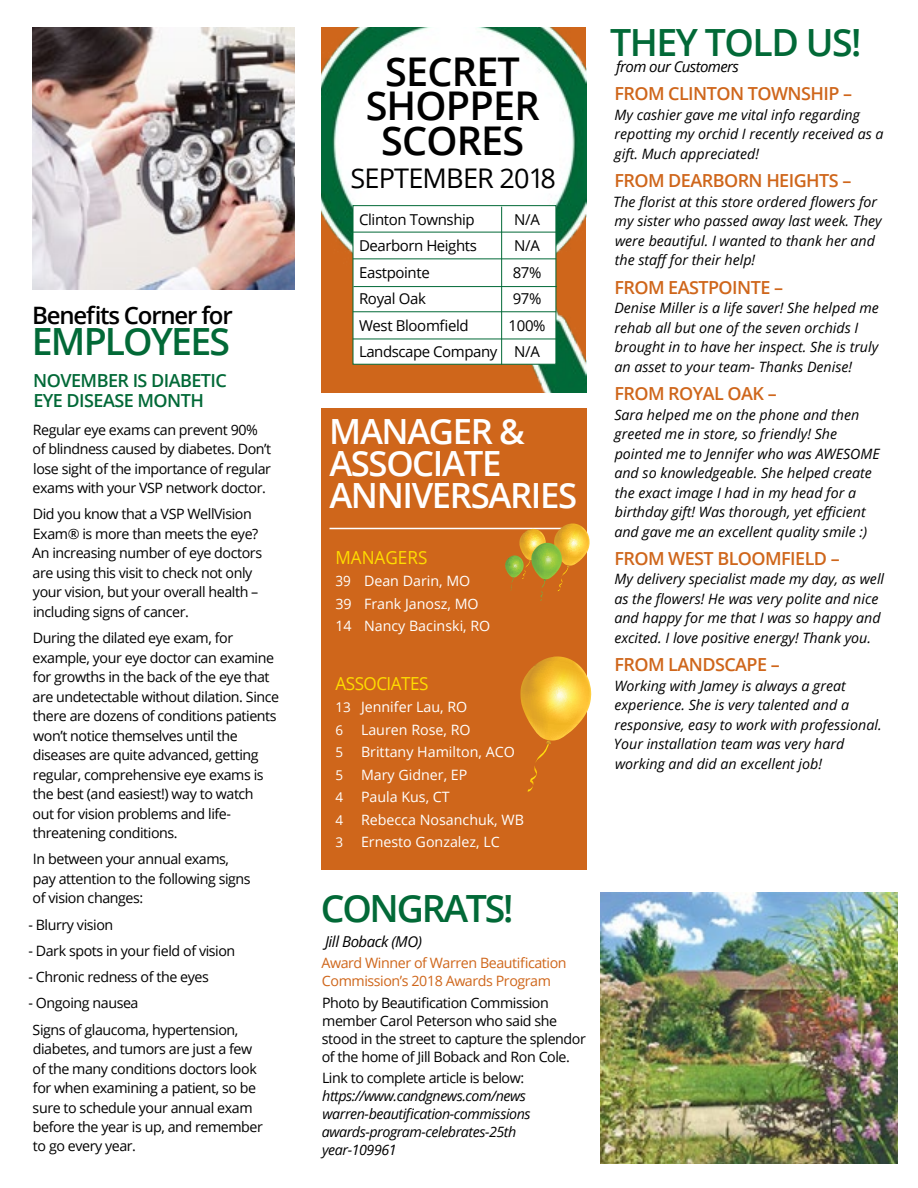
<style>
.page{position:relative;width:918px;height:1188px;background:#fff}
.page>*{position:absolute;margin:0;border:0;box-sizing:border-box;transform-origin:0 0}
.t1{font:600 39.6px/34.5px "Open Sans";letter-spacing:-.02em;color:#000;text-align:center}
.t2{font:600 37.5px "Open Sans";letter-spacing:-.05em;color:#026937}
.t3{font:600 34.8px/32px "Open Sans";letter-spacing:-.04em;color:#fff}
.t4{font:27px "Open Sans";letter-spacing:-.03em;color:#000}
.t5{font:600 24px "Open Sans";letter-spacing:-.05em;color:#000}
.t6{font:600 18px "Open Sans";letter-spacing:-.03em;color:#cf661b}
.t7{font:600 18px "Open Sans";letter-spacing:-.03em;color:#026937}
.t8{font:18px "Open Sans";color:#fd0;scale:.95 1}
.t9{font:15px/26.4px "Open Sans";letter-spacing:-.025em;color:#000}
.t10{font:italic 15px "Open Sans";letter-spacing:-.04em;color:#000}
.t11{font:14.25px/19.5px "Open Sans";letter-spacing:-.03em;color:#000}
.t12{font:italic 14.25px/19.5px "Open Sans";color:#000}
.t13{font:14.25px/22.5px "Open Sans";color:#fff}
.t14{font:italic 14.25px/18px "Open Sans";letter-spacing:-.03em;color:#000}
.t15{font:14.25px/18px "Open Sans";letter-spacing:-.03em;color:#cf661b}
.t16{font:14.25px/22.5px "Open Sans";color:#fff;scale:.95 1}
.s1{font-size:13.5px}
</style>
<div class="page">
<img style="left:321px;top:27px;width:265px;height:366px">
<div style="left:353px;top:205px;width:203px;height:160px;background:#fff;border:1px solid #026937"></div>
<hr style="left:353px;top:232px;width:203px;height:1px;background:#026937">
<hr style="left:354px;top:286px;width:203px;height:1px;background:#026937">
<hr style="left:353px;top:258px;width:203px;height:1px;background:#026937">
<hr style="left:353px;top:311px;width:203px;height:1px;background:#026937">
<hr style="left:353px;top:339px;width:203px;height:1px;background:#026937">
<hr style="left:501px;top:207px;width:1px;height:158px;background:#026937">
<img style="left:32px;top:28px;width:263px;height:261px">
<div style="left:321px;top:409px;width:265px;height:461px;background:#cf661b"></div>
<hr style="left:330px;top:528px;width:243px;height:1px;background:#fff">
<svg style="left:505px;top:523px;width:85px;height:78px"></svg>
<svg style="left:520px;top:657px;width:71px;height:135px"></svg>
<img style="left:601px;top:893px;width:296px;height:270px">
<h3 class="t5" style="left:32px;top:299px;width:202px">BENEFITS CORNER FOR</h3>
<h2 class="t2" style="left:32px;top:316px;width:200px">EM PLOYEES</h2>
<p class="t7" style="left:33px;top:369px;width:75px">NOVEMBER</p>
<p class="t7" style="left:133px;top:369px;width:48px">IS DIABET</p>
<p class="t7" style="left:211px;top:369px;width:16px">IC</p>
<p class="t7" style="left:33px;top:388px;width:62px">EYE DISEASE</p>
<p class="t7" style="left:137px;top:388px;width:29px">MONTH</p>
<p class="t11" style="left:33px;top:419px;width:240px">Regular eye exams can prevent 90% of blindness caused by diabetes. Don’t lose sight of the importance of regular exams with your VSP network doctor.</p>
<p class="t11" style="left:32px;top:504px;width:231px">Did you know that a VSP WellVision Exam® is more than meets the eye?<br>An increasing number of eye doctors are using this visit to check not only your vision, but your overall health – including signs of cancer.</p>
<p class="t11" style="left:33px;top:628px;width:248px">During the dilated eye exam, for example, your eye doctor can examine for growths in the back of the eye that are undetectable without dilation. Since there are dozens of conditions patients won’t notice themselves until the diseases are quite advanced, getting regular, comprehensive eye exams is the best (and easiest!) way to watch<br>out for vision problems and life&shy;threatening conditions.</p>
<p class="t11" style="left:33px;top:849px;width:220px">In between your annual exams, pay attention to the following signs of vision changes:</p>
<p class="t11" style="left:28px;top:914px;width:86px">- Blurry vision</p>
<p class="t11" style="left:28px;top:940px;width:208px">- Dark spots in your field of vision</p>
<p class="t11" style="left:28px;top:967px;width:182px">- Chronic redness of the eyes</p>
<p class="t11" style="left:28px;top:990px;width:211px;line-height:26.2px">- Ongoing nausea<br>Signs of glaucoma, hypertension,</p>
<p class="t11" style="left:33px;top:1039px;width:232px">diabetes, and tumors are just a few of the many conditions doctors look for when examining a patient, so be sure to schedule your annual exam before the year is up, and remember to go every year.</p>
<h1 class="t1" style="left:366px;top:53px;width:175px">SECRET<br>SHOPPER<br>SCORES</h1>
<h3 class="t4" style="left:350px;top:160px;width:207px">SEPTEMBER 2018</h3>
<p class="t9" style="left:359px;top:206px;width:117px">Clinton Township</p>
<p class="t9" style="left:514px;top:206px;width:27px">N/A</p>
<p class="t9" style="left:359px;top:232px;width:119px">Dearborn Heights</p>
<p class="t9" style="left:514px;top:232px;width:27px">N/A</p>
<p class="t9" style="left:359px;top:259px;width:72px">Eastpointe</p>
<p class="t9" style="left:513px;top:259px;width:30px">87%</p>
<p class="t9" style="left:359px;top:285px;width:68px">Royal Oak</p>
<p class="t9" style="left:513px;top:285px;width:30px">97%</p>
<p class="t9" style="left:359px;top:312px;width:111px">West Bloomfield</p>
<p class="t9" style="left:359px;top:312px;width:188px;text-indent:150px">100%<br>Landscape Company N/A</p>
<h3 class="t3" style="left:329px;top:415px;width:249px">MANAGER &amp;<br>ASSOCIATE<br>ANNIVERSARI ES</h3>
<p class="t8" style="left:336px;top:545px;width:30px">Mana</p>
<p class="t8" style="left:385px;top:545px;width:24px">gers</p>
<p class="t16" style="left:336px;top:569px;width:165px">39 Dean Darin, MO<br>39 Frank Janosz, MO<br>14 Nancy Bacinski, RO</p>
<p class="t8" style="left:336px;top:671px;width:22px">Associates</p>
<p class="t13" style="left:336px;top:695px;width:190px"><span class="s1">13</span> Jennifer Lau, RO<br><span class="s1">6</span> Lauren Rose, RO<br><span class="s1">5</span> Brittany Hamilton, ACO<br><span class="s1">5</span> Mary Gidner, EP<br><span class="s1">4</span> Paula Kus, CT<br><span class="s1">4</span> Rebecca Nosanchuk, WB<br><span class="s1">3</span> Ernesto Gonzalez, LC</p>
<h2 class="t2" style="left:321px;top:882px;width:194px">CONGRATS!</h2>
<p class="t10" style="left:325px;top:931px;width:98px">Jill Boback (MO)</p>
<p class="t15" style="left:321px;top:954px;width:247px">Award Winner of Warren Beautification<br>Commission’s 2018 Awards Program</p>
<p class="t11" style="left:322px;top:993px;width:266px;line-height:18px">Photo by Beautification Commission member Carol Peterson who said she stood in the street to capture the splendor of the home of Jill Boback and Ron Cole.</p>
<p class="t11" style="left:322px;top:1068px;width:204px">Link to complete article is below:</p>
<p class="t14" style="left:322px;top:1087px;width:210px">https://www.candgnews.com/news warren-beautification-commissions awards-program-celebrates-25th year-109961</p>
<h2 class="t2" style="left:610px;top:16px;width:253px">THEY TOLD US!</h2>
<p class="t10" style="left:616px;top:56px;width:124px">from our Customers</p>
<p class="t6" style="left:614px;top:81px;width:92px">FROM CLINTON</p>
<p class="t6" style="left:748px;top:81px;width:52px">TOWNSH</p>
<p class="t6" style="left:823px;top:81px;width:30px">IP –</p>
<p class="t12" style="left:614px;top:105px;width:271px">My cashier gave me vital info regarding repotting my orchid I recently received as a gift. Much appreciated!</p>
<p class="t6" style="left:614px;top:168px;width:239px">FROM DEARBORN HEIGHTS –</p>
<p class="t12" style="left:613px;top:191px;width:270px">The florist at this store ordered flowers for my sister who passed away last week. They were beautiful. I wanted to thank her and the staff for their help!</p>
<p class="t6" style="left:614px;top:275px;width:170px">FRO M EASTPOI NTE –</p>
<p class="t12" style="left:614px;top:298px;width:266px">Denise Miller is a life saver! She helped me rehab all but one of the seven orchids I brought in to have her inspect. She is truly an asset to your team- Thanks Denise!</p>
<p class="t6" style="left:614px;top:381px;width:164px">FRO M ROYAL OAK –</p>
<p class="t12" style="left:614px;top:404px;width:267px">Sara helped me on the phone and then greeted me in store, so friendly! She pointed me to Jennifer who was AWESOME and so knowledgeable. She helped create the exact image I had in my head for a birthday gift! Was thorough, yet efficient and gave me an excellent quality smile :)</p>
<p class="t6" style="left:614px;top:546px;width:81px">FROM WEST</p>
<p class="t6" style="left:717px;top:546px;width:124px">BLOOMFIELD –</p>
<p class="t12" style="left:614px;top:569px;width:271px">My delivery specialist made my day, as well as the flowers! He was very polite and nice and happy for me that I was so happy and excited. I love positive energy! Thank you.</p>
<p class="t6" style="left:614px;top:653px;width:66px">FROM LANDSCAPE</p>
<p class="t6" style="left:771px;top:653px;width:10px">–</p>
<p class="t12" style="left:614px;top:676px;width:269px">Working with Jamey is always a great experience. She is very talented and a responsive, easy to work with professional.<br>Your installation team was very hard working and did an excellent job!</p>
</div>
